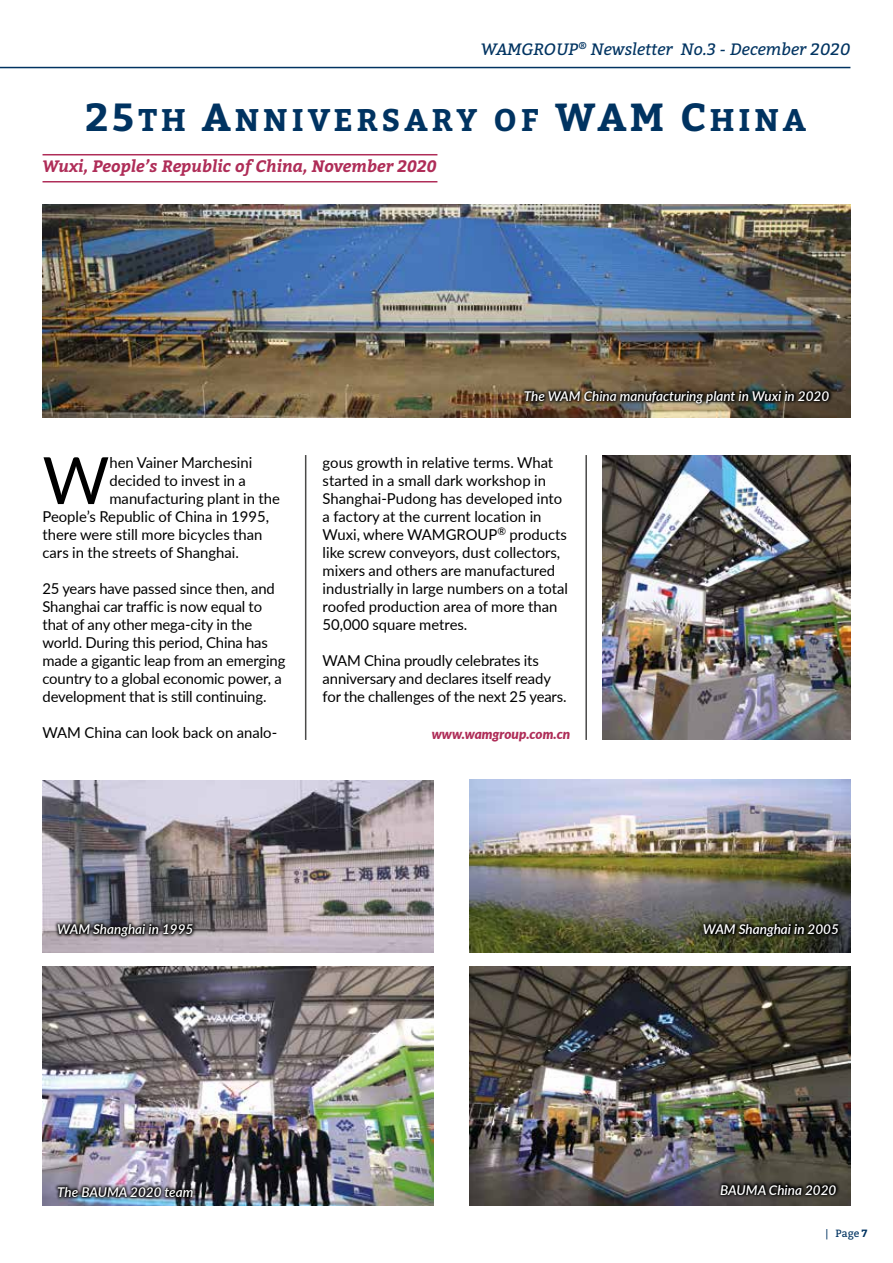
<style>
.page{position:relative;width:893px;height:1263px;background:#fff}
.page>*{position:absolute;margin:0;border:0;box-sizing:border-box;transform-origin:0 0}
.t1{font:65.25px "Lato";color:#000}
.t2{font:31.2px "Bitter Bold SC800";letter-spacing:.125em;color:#003361}
.t3{font:italic 700 16.5px "Bitter";color:#af2d58}
.t4{font:italic 16.5px "Bitter";color:#003361}
.t5{font:15px/18px "Lato";letter-spacing:-.005em;color:#000}
.t6{font:italic 600 13.5px "Lato";color:#fff}
.t7{font:italic 900 13.5px "Lato";color:#af2d58}
.t8{font:10.5px "Bitter";color:#003361}
.s1{font-size:39px}
.s2{font-weight:700}
</style>
<div class="page">
<hr style="left:0;top:67px;width:850px;height:1px;background:#003361">
<hr style="left:43px;top:154px;width:394px;height:1px;background:#af2d58">
<hr style="left:43px;top:181px;width:394px;height:1px;background:#af2d58">
<hr style="left:305px;top:455px;width:1px;height:285px;background:#4a4a49">
<img style="left:43px;top:204px;width:807px;height:213px">
<img style="left:43px;top:781px;width:391px;height:171px">
<img style="left:469px;top:779px;width:381px;height:173px">
<img style="left:43px;top:966px;width:391px;height:240px">
<img style="left:521px;top:387px;width:312px;height:20px">
<svg style="left:55px;top:920px;width:142px;height:20px;background:#565256"></svg>
<img style="left:603px;top:455px;width:247px;height:285px">
<img style="left:469px;top:966px;width:381px;height:240px">
<svg style="left:717px;top:1180px;width:123px;height:18px;background:#292623"></svg>
<svg style="left:700px;top:920px;width:143px;height:20px;background:#232517"></svg>
<svg style="left:55px;top:1183px;width:142px;height:17px;background:#4c4d59"></svg>
<hr style="left:585px;top:455px;width:2px;height:285px;background:#4a4a49">
<p class="t4" style="left:481px;top:38px;width:371px">WAMGROUP<sup>®</sup> Newsletter No.3 - December 2020</p>
<h2 class="t2" style="left:85px;top:96px;width:722px"><span class="s1">25</span>TH <span class="s1">A</span>NNIVERSARY OF <span class="s1">WAM C</span>HINA</h2>
<p class="t3" style="left:43px;top:154px;width:396px">Wuxi, People’s Republic of China, November 2020</p>
<h1 class="t1" style="left:43px;top:434px;width:68px">W</h1>
<p class="t5" style="left:109px;top:453px;width:144px">hen Vainer Marchesini</p>
<p class="t5" style="left:109px;top:471px;width:138px">decided to invest in a</p>
<p class="t5" style="left:109px;top:489px;width:172px">manufacturing plant in the</p>
<p class="t5" style="left:43px;top:507px;width:228px">People’s Republic of China in 1995,</p>
<p class="t5" style="left:43px;top:525px;width:221px">there were still more bicycles than</p>
<p class="t5" style="left:43px;top:543px;width:198px">cars in the streets of Shanghai.</p>
<p class="t5" style="left:43px;top:579px;width:244px">25 years have passed since then, and Shanghai car traffic is now equal to that of any other mega-city in the world. During this period, China has made a gigantic leap from an emerging country to a global economic power, a development that is still continuing.</p>
<p class="t5" style="left:43px;top:723px;width:236px">WAM China can look back on analo-</p>
<p class="t6" style="left:524px;top:386px;width:307px">The WAM China manufacturing plant in Wuxi in 2020</p>
<p class="t5" style="left:323px;top:453px;width:247px">gous growth in relative terms. What started in a small dark workshop in Shanghai-Pudong has developed into a factory at the current location in Wuxi, where WAMGROUP<sup>®</sup> products like screw conveyors, dust collectors, mixers and others are manufactured industrially in large numbers on a total roofed production area of more than 50,000 square metres.</p>
<p class="t5" style="left:323px;top:651px;width:245px">WAM China proudly celebrates its anniversary and declares itself ready for the challenges of the next 25 years.</p>
<p class="t7" style="left:432px;top:724px;width:140px">www.wamgroup.com.cn</p>
<p class="t6" style="left:57px;top:920px;width:138px">WAM Shanghai in 1995</p>
<p class="t6" style="left:703px;top:920px;width:138px">WAM Shanghai in 2005</p>
<p class="t6" style="left:57px;top:1182px;width:138px">The BAUMA 2020 team</p>
<p class="t6" style="left:720px;top:1180px;width:118px">BAUMA China 2020</p>
<p class="t8" style="left:825px;top:1226px;width:44px">| Page <span class="s2">7</span></p>
</div>
